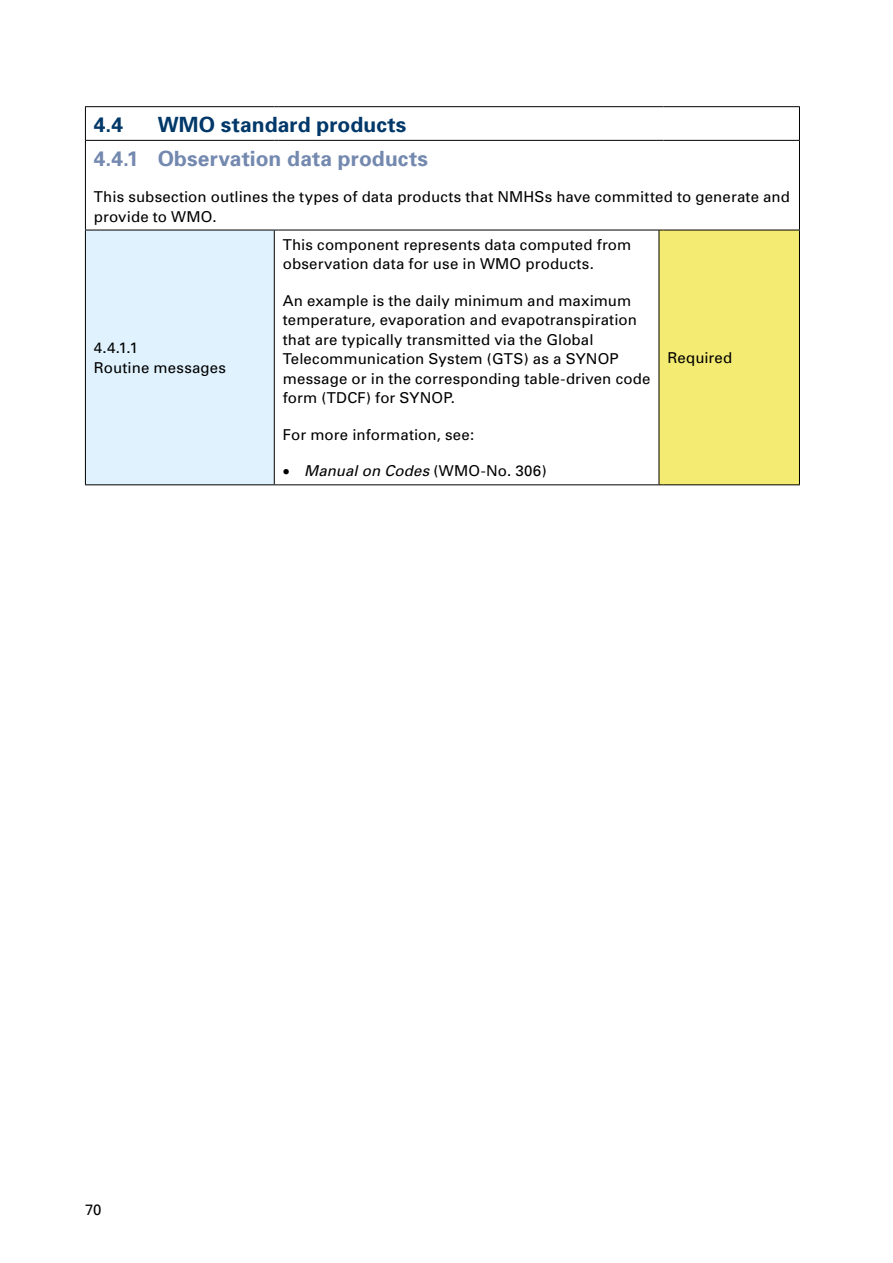
<style>
.page{position:relative;width:893px;height:1263px;background:#fff}
.page>*{position:absolute;margin:0;border:0;box-sizing:border-box;transform-origin:0 0}
.Title_3{font:700 21px "Univers";letter-spacing:.005em;color:#7489af}
.Title_2{font:700 21px "Univers";letter-spacing:.005em;color:#003869}
.Text_in_a_table__nor{font:15px/19.5px "Univers";letter-spacing:.01em;color:#000}
.t1{font:italic 15px "Univers";letter-spacing:.005em;color:#000}
.s1{font-style:normal}
</style>
<div class="page">
<svg style="left:86px;top:107px;width:713px;height:377px"></svg>
<div style="left:85px;top:230px;width:189px;height:255px;background:#dff2fd"></div>
<div style="left:659px;top:230px;width:140px;height:255px;background:#f3eb72"></div>
<hr style="left:85px;top:106px;width:189px;height:1px;background:#000">
<hr style="left:279px;top:106px;width:380px;height:1px;background:#000">
<hr style="left:663px;top:106px;width:137px;height:1px;background:#000">
<hr style="left:85px;top:140px;width:189px;height:1px;background:#000">
<hr style="left:279px;top:140px;width:380px;height:1px;background:#000">
<hr style="left:663px;top:140px;width:137px;height:1px;background:#000">
<hr style="left:85px;top:230px;width:189px;height:1px;background:#000">
<hr style="left:279px;top:230px;width:380px;height:1px;background:#000">
<hr style="left:663px;top:230px;width:137px;height:1px;background:#000">
<hr style="left:85px;top:484px;width:189px;height:1px;background:#000">
<hr style="left:279px;top:484px;width:380px;height:1px;background:#000">
<hr style="left:663px;top:484px;width:137px;height:1px;background:#000">
<hr style="left:85px;top:107px;width:1px;height:33px;background:#000">
<hr style="left:85px;top:141px;width:1px;height:89px;background:#000">
<hr style="left:85px;top:230px;width:1px;height:254px;background:#000">
<hr style="left:799px;top:107px;width:1px;height:33px;background:#000">
<hr style="left:799px;top:141px;width:1px;height:89px;background:#000">
<hr style="left:274px;top:230px;width:1px;height:254px;background:#000">
<hr style="left:659px;top:230px;width:1px;height:254px;background:#000">
<hr style="left:799px;top:230px;width:1px;height:254px;background:#000">
<p class="Title_2" style="left:94px;top:112px;width:31px">4.4</p>
<p class="Title_2" style="left:158px;top:112px;width:250px">WMO standard products</p>
<p class="Title_3" style="left:94px;top:145px;width:335px">4.4.1 Observation data products</p>
<p class="Text_in_a_table__nor" style="left:94px;top:187px;width:698px">This subsection outlines the types of data products that NMHSs have committed to generate and provide to WMO.</p>
<p class="Text_in_a_table__nor" style="left:94px;top:338px;width:134px">4.4.1.1<br>Routine messages</p>
<p class="Text_in_a_table__nor" style="left:283px;top:235px;width:350px">This component represents data computed from observation data for use in WMO products.</p>
<p class="Text_in_a_table__nor" style="left:283px;top:291px;width:369px">An example is the daily minimum and maximum temperature, evaporation and evapotranspiration that are typically transmitted via the Global Telecommunication System (GTS) as a SYNOP message or in the corresponding table-driven code form (TDCF) for SYNOP.</p>
<p class="Text_in_a_table__nor" style="left:283px;top:425px;width:193px">For more information, see:</p>
<p class="t1" style="left:283px;top:462px;width:266px">• Manual on Codes <span class="s1">(WMO-No. 306)</span></p>
<p class="Text_in_a_table__nor" style="left:667px;top:348px;width:66px">Required</p>
<p class="Text_in_a_table__nor" style="left:85px;top:1200px;width:18px">70</p>
</div>
